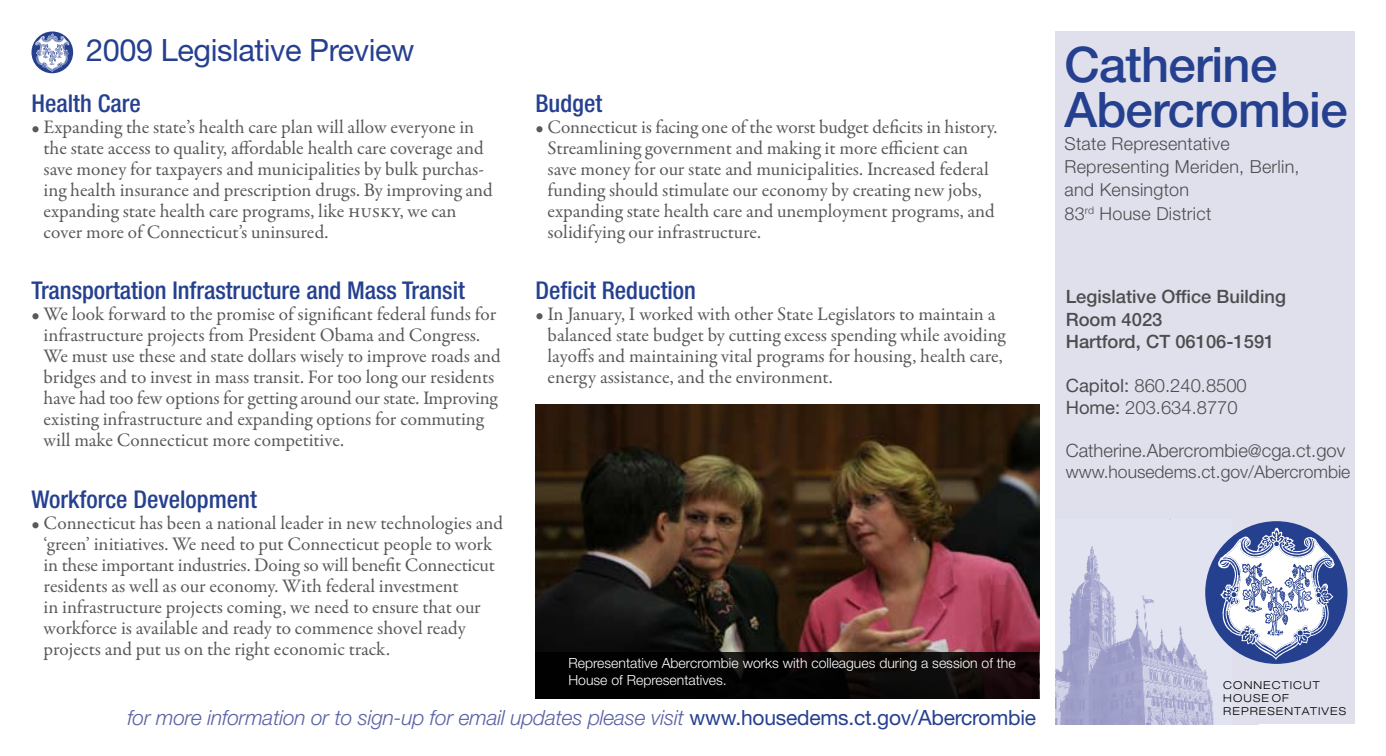
<style>
.page{position:relative;width:1386px;height:756px;background:#fff}
.page>*{position:absolute;margin:0;border:0;box-sizing:border-box;transform-origin:0 0}
.t1{font:500 49px/44.6px "Helvetica Neue LT Std";letter-spacing:-.015em;color:#25408f}
.t2{font:30.8px "Helvetica Neue LT Std";letter-spacing:-.015em;color:#25408f}
.t3{font:500 condensed 24.5px "Helvetica Neue LT Std";color:#25408f}
.t4{font:italic 300 21px "Helvetica Neue LT Std";letter-spacing:-.01em;color:#5962a3}
.t5{font:19.25px/21px "Garamond Premr Pro";letter-spacing:-.005em;color:#58595b}
.t6{font:300 18.38px/22.1px "Helvetica Neue LT Std";color:#4d4d4f}
.t7{font:500 18.38px/22.4px "Helvetica Neue LT Std";color:#4d4d4f}
.t8{font:300 17.85px/23.1px "Helvetica Neue LT Std";letter-spacing:.015em;color:#4d4d4f}
.t9{font:300 17.5px "Helvetica Neue LT Std";color:#4d4d4f}
.t10{font:300 14px/16.8px "Helvetica Neue LT Std";color:#fff}
.t11{font:300 expanded 10.85px/13.1px "Helvetica Neue LT Std";letter-spacing:.1em;color:#000}
.s1{font-weight:400;font-style:normal;color:#25408f}
.s2{font-weight:400}
.s3{font-size:17.5px}
</style>
<div class="page">
<div style="left:1055px;top:32px;width:299px;height:692px;background:#e0e0ed"></div>
<img style="left:1055px;top:546px;width:162px;height:178px">
<div style="left:1205px;top:521px;width:143px;height:143px;background:#25408f;border-radius:50%"></div>
<svg style="left:1218px;top:528px;width:117px;height:132px"></svg>
<svg style="left:31px;top:31px;width:42px;height:42px"></svg>
<svg style="left:35px;top:33px;width:34px;height:39px"></svg>
<img style="left:536px;top:405px;width:504px;height:247px">
<div style="left:536px;top:652px;width:504px;height:47px;background:linear-gradient(to right,#000,#140c0c)"></div>
<h2 class="t2" style="left:86px;top:32px;width:330px">2009 Legislative Preview</h2>
<p class="t3" style="left:32px;top:89px;width:111px">Health Care</p>
<p class="t5" style="left:44px;top:117px;width:451px;text-indent:-12px">• Expanding the state’s health care plan will allow everyone in the state access to quality, affordable health care coverage and save money for taxpayers and municipalities by bulk purchas&shy;ing health insurance and prescription drugs. By improving and expanding state health care programs, like husky, we can cover more of Connecticut’s uninsured.</p>
<p class="t3" style="left:32px;top:276px;width:435px">Transportation Infrastructure and Mass Transit</p>
<p class="t5" style="left:44px;top:304px;width:459px;text-indent:-12px">• We look forward to the promise of significant federal funds for infrastructure projects from President Obama and Congress.<br>We must use these and state dollars wisely to improve roads and bridges and to invest in mass transit. For too long our residents have had too few options for getting around our state. Improving existing infrastructure and expanding options for commuting will make Connecticut more competitive.</p>
<p class="t3" style="left:32px;top:484px;width:227px">Workforce Development</p>
<p class="t5" style="left:44px;top:512px;width:461px;text-indent:-12px">• Connecticut has been a national leader in new technologies and ‘green’ initiatives. We need to put Connecticut people to work in these important industries. Doing so will benefit Connecticut residents as well as our economy. With federal investment<br>in infrastructure projects coming, we need to ensure that our workforce is available and ready to commence shovel ready projects and put us on the right economic track.</p>
<p class="t3" style="left:536px;top:89px;width:68px">Budget</p>
<p class="t5" style="left:548px;top:117px;width:451px;text-indent:-12px">• Connecticut is facing one of the worst budget deficits in history.<br>Streamlining government and making it more efficient can save money for our state and municipalities. Increased federal funding should stimulate our economy by creating new jobs, expanding state health care and unemployment programs, and solidifying our infrastructure.</p>
<p class="t3" style="left:536px;top:276px;width:162px">Deficit Reduction</p>
<p class="t5" style="left:548px;top:304px;width:459px;text-indent:-12px">• In January, I worked with other State Legislators to maintain a balanced state budget by cutting excess spending while avoiding layoffs and maintaining vital programs for housing, health care, energy assistance, and the environment.</p>
<p class="t10" style="left:568px;top:655px;width:449px">Representative Abercrombie works with colleagues during a session of the<br>House of Representatives.</p>
<p class="t4" style="left:127px;top:705px;width:910px">for more information or to sign-up for email updates please visit <span class="s1">www.housedems.ct.gov/Abercrombie</span></p>
<h1 class="t1" style="left:1064px;top:42px;width:285px">Catherine<br>Abercrombie</h1>
<p class="t8" style="left:1064px;top:132px;width:237px">State Representative<br>Representing Meriden, Berlin, and Kensington<br>83<sup>rd</sup> House District</p>
<p class="t7" style="left:1066px;top:286px;width:222px">Legislative Office Building<br>Room 4023<br>Hartford, CT 06106-1591</p>
<p class="t6" style="left:1066px;top:374px;width:183px"><span class="s2">Capitol:</span> 860.240.8500<br><span class="s2">Home:</span> 203.634.8770</p>
<p class="t6" style="left:1066px;top:439px;width:281px">Catherine.Abercrombie<span class="s3">@</span>cga.ct.gov</p>
<p class="t9" style="left:1066px;top:461px;width:286px">www.housedems.ct.gov/Abercrombie</p>
<p class="t11" style="left:1223px;top:678px;width:124px">CONNECTICUT<br>HOUSE OF<br>REPRESENTATIVES</p>
</div>
